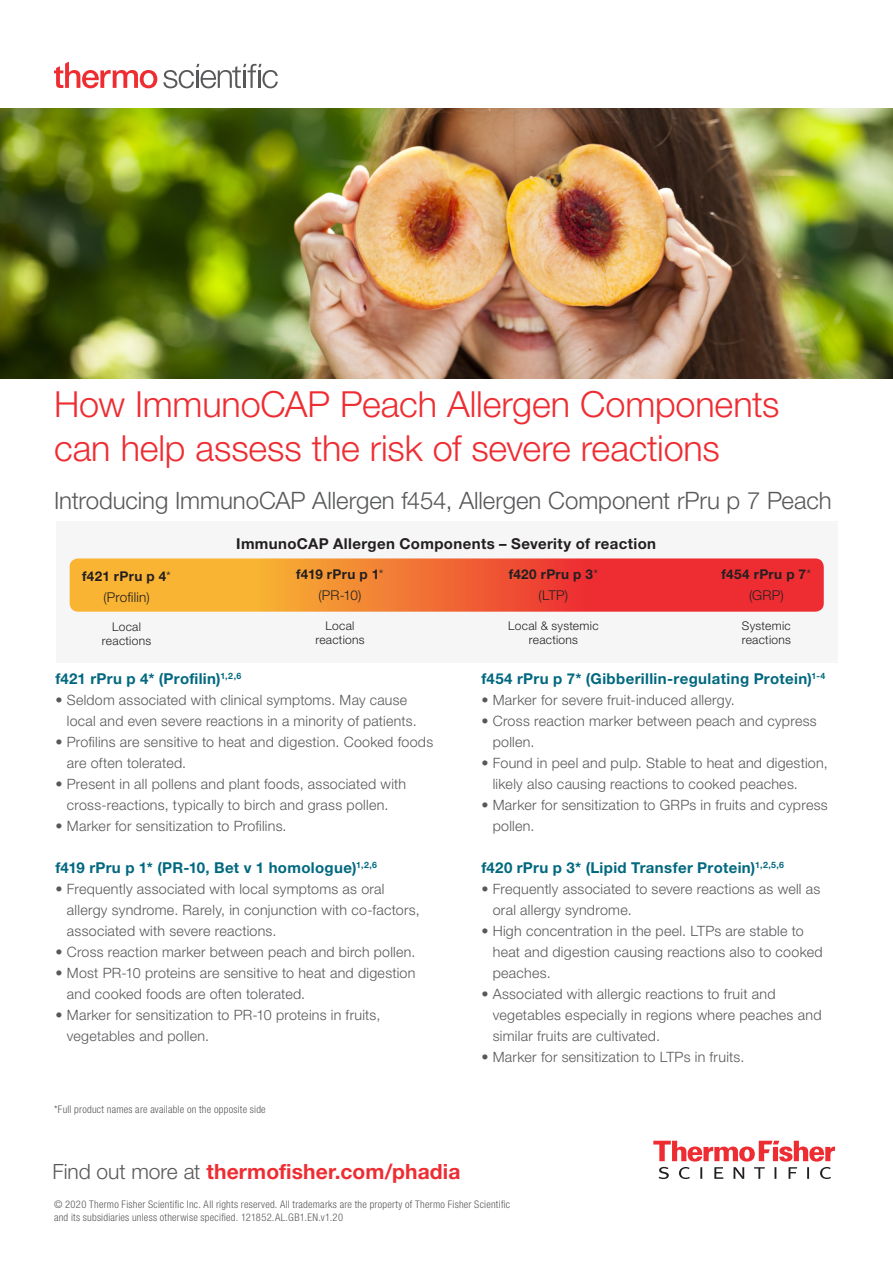
<style>
.page{position:relative;width:893px;height:1263px;background:#fff}
.page>*{position:absolute;margin:0;border:0;box-sizing:border-box;transform-origin:0 0}
.Headline{font:300 36px/43.5px "Helvetica Neue LTW1 G";letter-spacing:-.005em;color:#ee2d33}
.Subhead_Main{font:300 24px "Helvetica Neue LTW1 G";letter-spacing:-.005em;color:#57585a}
.CTA{font:700 21px "Helvetica Neue LTW1 G";letter-spacing:.005em;color:#ee2d33}
.Body_Copy{font:700 15px "Helvetica Neue LTW1 G";letter-spacing:.025em;color:#00687f}
.Body_Copy-2{font:700 15px "Helvetica Neue LTW1 G";letter-spacing:.025em;color:#231f20}
.Body_Copy-3{font:300 14.25px/21px "Helvetica Neue LTW1 G";letter-spacing:.02em;color:#57585a}
.t1{font:700 13.5px "Helvetica Neue LTW1 G";letter-spacing:.02em;color:#231f20}
.t2{font:300 13.5px "Helvetica Neue LTW1 G";letter-spacing:.01em;color:#231f20}
.Body_Copy-4{font:300 12px/14.4px "Helvetica Neue LTW1 G";letter-spacing:.025em;color:#231f20;text-align:center}
.Copyright___Tactic{font:300 condensed 10.5px/13.5px "Helvetica Neue LTW1 G";letter-spacing:.025em;color:#57585a}
.s1{font-weight:300}
.s2{font-weight:300;color:#57585a}
</style>
<div class="page">
<img style="left:0;top:108px;width:893px;height:270px">
<svg style="left:653px;top:1141px;width:182px;height:20px"></svg>
<svg style="left:659px;top:1167px;width:172px;height:12px"></svg>
<div style="left:56px;top:521px;width:781px;height:142px;background:#f6f6f6"></div>
<svg style="left:70px;top:558px;width:754px;height:54px;background:#f26e36"></svg>
<svg style="left:163px;top:64px;width:115px;height:24px"></svg>
<svg style="left:54px;top:62px;width:103px;height:26px"></svg>
<p class="Headline" style="left:54px;top:383px;width:727px">How ImmunoCAP Peach Allergen Components can help assess the risk of severe reactions</p>
<p class="Subhead_Main" style="left:54px;top:486px;width:779px">Introducing ImmunoCAP Allergen f454, Allergen Component rPru p 7 Peach</p>
<p class="t1" style="left:82px;top:567px;width:90px">f421 rPru p 4<span class="s1">*</span></p>
<p class="t2" style="left:103px;top:589px;width:48px">(Profilin)</p>
<p class="Body_Copy-4" style="left:102px;top:619px;width:51px">Local reactions</p>
<p class="Body_Copy-2" style="left:236px;top:535px;width:421px">ImmunoCAP Allergen Components – Severity of reaction</p>
<p class="t1" style="left:296px;top:566px;width:89px">f419 rPru p 1<span class="s1">*</span></p>
<p class="t2" style="left:318px;top:587px;width:45px">(PR-10)</p>
<p class="t1" style="left:509px;top:566px;width:91px">f420 rPru p 3<span class="s1">*</span></p>
<p class="t2" style="left:539px;top:587px;width:31px">(LTP)</p>
<p class="t1" style="left:721px;top:566px;width:91px">f454 rPru p 7<span class="s1">*</span></p>
<p class="t2" style="left:749px;top:587px;width:36px">(GRP)</p>
<p class="Body_Copy-4" style="left:315px;top:618px;width:51px">Local reactions</p>
<p class="Body_Copy-4" style="left:508px;top:618px;width:92px">Local &amp; systemic reactions</p>
<p class="Body_Copy-4" style="left:742px;top:618px;width:51px;text-align:left">Systemic reactions</p>
<p class="Body_Copy" style="left:56px;top:669px;width:187px">f421 rPru p 4* (Profilin)<sup>1,2,6</sup></p>
<p class="Body_Copy-3" style="left:67px;top:689px;width:351px;text-indent:-11px">• Seldom associated with clinical symptoms. May cause local and even severe reactions in a minority of patients.</p>
<p class="Body_Copy-3" style="left:67px;top:731px;width:368px;text-indent:-11px">• Profilins are sensitive to heat and digestion. Cooked foods are often tolerated.</p>
<p class="Body_Copy-3" style="left:56px;top:773px;width:352px;text-align:center">• Present in all pollens and plant foods, associated with cross-reactions, typically to birch and grass pollen.</p>
<p class="Body_Copy-3" style="left:56px;top:815px;width:233px">• Marker for sensitization to Profilins.</p>
<p class="Body_Copy" style="left:56px;top:858px;width:323px">f419 rPru p 1* (PR-10, Bet v 1 homologue)<sup>1,2,6</sup></p>
<p class="Body_Copy-3" style="left:67px;top:878px;width:354px;text-indent:-11px">• Frequently associated with local symptoms as oral allergy syndrome. Rarely, in conjunction with co-factors, associated with severe reactions.</p>
<p class="Body_Copy-3" style="left:56px;top:941px;width:361px">• Cross reaction marker between peach and birch pollen.</p>
<p class="Body_Copy-3" style="left:67px;top:962px;width:350px;text-indent:-11px">• Most PR-10 proteins are sensitive to heat and digestion and cooked foods are often tolerated.</p>
<p class="Body_Copy-3" style="left:67px;top:1004px;width:315px;text-indent:-11px">• Marker for sensitization to PR-10 proteins in fruits, vegetables and pollen.</p>
<p class="Copyright___Tactic" style="left:54px;top:1103px;width:213px">*Full product names are available on the opposite side</p>
<p class="CTA" style="left:52px;top:1159px;width:409px"><span class="s2">Find out more at</span> thermofisher.com/phadia</p>
<p class="Body_Copy" style="left:481px;top:669px;width:345px">f454 rPru p 7* (Gibberillin-regulating Protein)<sup>1-4</sup></p>
<p class="Body_Copy-3" style="left:481px;top:689px;width:255px">• Marker for severe fruit-induced allergy.</p>
<p class="Body_Copy-3" style="left:493px;top:710px;width:326px;text-indent:-11px">• Cross reaction marker between peach and cypress pollen.</p>
<p class="Body_Copy-3" style="left:493px;top:752px;width:336px;text-indent:-11px">• Found in peel and pulp. Stable to heat and digestion, likely also causing reactions to cooked peaches.</p>
<p class="Body_Copy-3" style="left:493px;top:794px;width:336px;text-indent:-11px">• Marker for sensitization to GRPs in fruits and cypress pollen.</p>
<p class="Body_Copy" style="left:481px;top:858px;width:304px">f420 rPru p 3* (Lipid Transfer Protein)<sup>1,2,5,6</sup></p>
<p class="Body_Copy-3" style="left:493px;top:878px;width:329px;text-indent:-11px">• Frequently associated to severe reactions as well as oral allergy syndrome.</p>
<p class="Body_Copy-3" style="left:493px;top:920px;width:331px;text-indent:-11px">• High concentration in the peel. LTPs are stable to heat and digestion causing reactions also to cooked peaches.</p>
<p class="Body_Copy-3" style="left:493px;top:983px;width:330px;text-indent:-11px">• Associated with allergic reactions to fruit and vegetables especially in regions where peaches and similar fruits are cultivated.</p>
<p class="Body_Copy-3" style="left:481px;top:1046px;width:265px">• Marker for sensitization to LTPs in fruits.</p>
<p class="Copyright___Tactic" style="left:54px;top:1197px;width:458px">© 2020 Thermo Fisher Scientific Inc. All rights reserved. All trademarks are the property of Thermo Fisher Scientific and its subsidiaries unless otherwise specified. 121852.AL.GB1.EN.v1.20</p>
</div>
